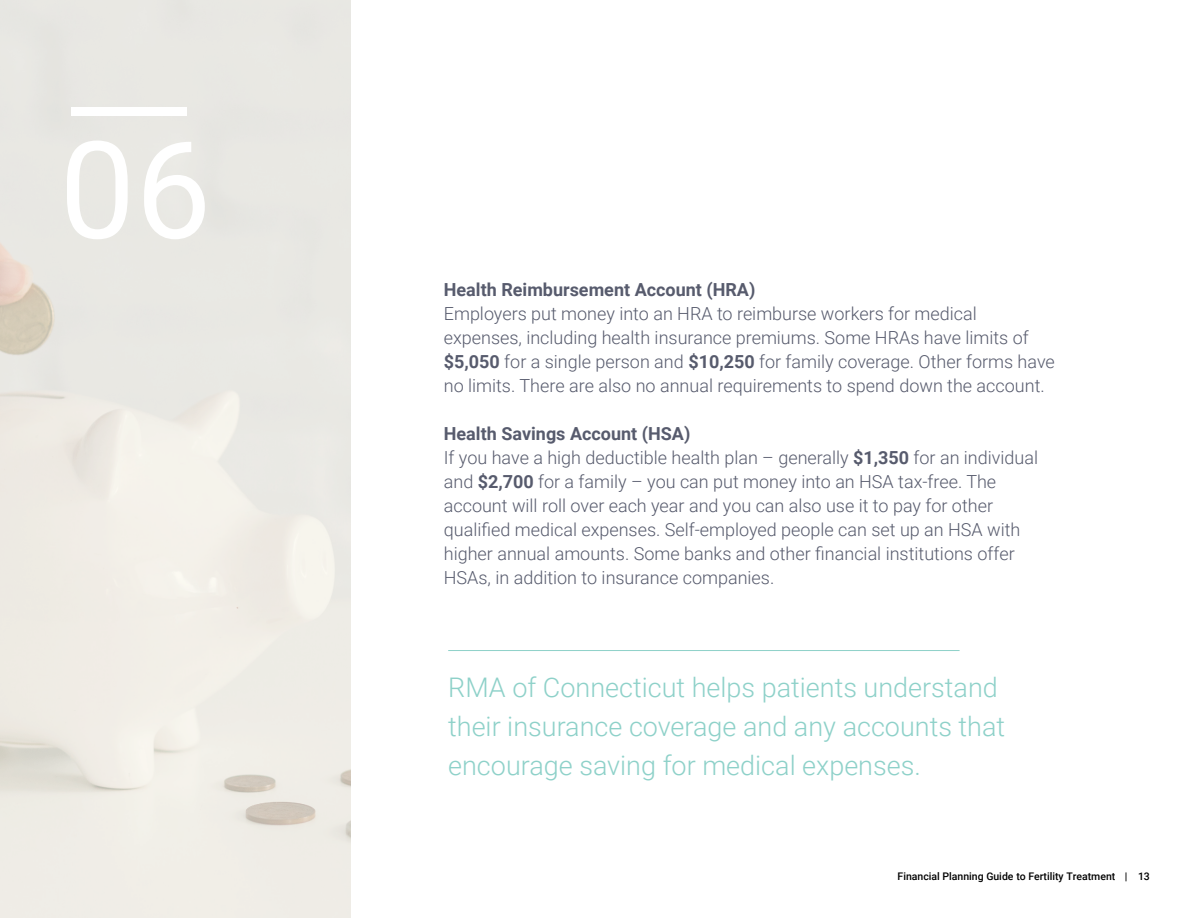
<style>
.page{position:relative;width:1188px;height:918px;background:#fff}
.page>*{position:absolute;margin:0;border:0;box-sizing:border-box;transform-origin:0 0}
.t1{font:135.15px "Roboto";color:#fff}
.t2{font:300 27px/39px "Roboto";color:#8ed1c9}
.t3{font:300 18px/24px "Roboto";color:#575b6d}
.t4{font:700 18px "Roboto";color:#575b6d}
.t5{font:500 10.5px "Roboto";color:#000}
.s1{font-weight:700}
</style>
<div class="page">
<div style="left:0;top:0;width:351px;height:918px;background:#ebe9e4"></div>
<div style="left:71px;top:108px;width:115px;height:8px;background:#fff"></div>
<hr style="left:448px;top:650px;width:512px;height:1px;background:#8ed1c9">
<h1 class="t1" style="left:59px;top:95px;width:153px">06</h1>
<p class="t4" style="left:444px;top:277px;width:313px">Health Reimbursement Account (HRA)</p>
<p class="t3" style="left:444px;top:301px;width:613px">Employers put money into an HRA to reimburse workers for medical expenses, including health insurance premiums. Some HRAs have limits of <span class="s1">$5,050</span> for a single person and <span class="s1">$10,250</span> for family coverage. Other forms have no limits. There are also no annual requirements to spend down the account.</p>
<p class="t3" style="left:444px;top:421px;width:596px"><span class="s1">Health Savings Account (HSA)<br></span>If you have a high deductible health plan – generally <span class="s1">$1,350</span> for an individual and <span class="s1">$2,700</span> for a family – you can put money into an HSA tax-free. The account will roll over each year and you can also use it to pay for other qualified medical expenses. Self-employed people can set up an HSA with higher annual amounts. Some banks and other financial institutions offer HSAs, in addition to insurance companies.</p>
<h2 class="t2" style="left:448px;top:666px;width:559px">RMA of Connecticut helps patients understand their insurance coverage and any accounts that encourage saving for medical expenses.</h2>
<p class="t5" style="left:898px;top:869px;width:254px">Financial Planning Guide to Fertility Treatment | 13</p>
</div>
